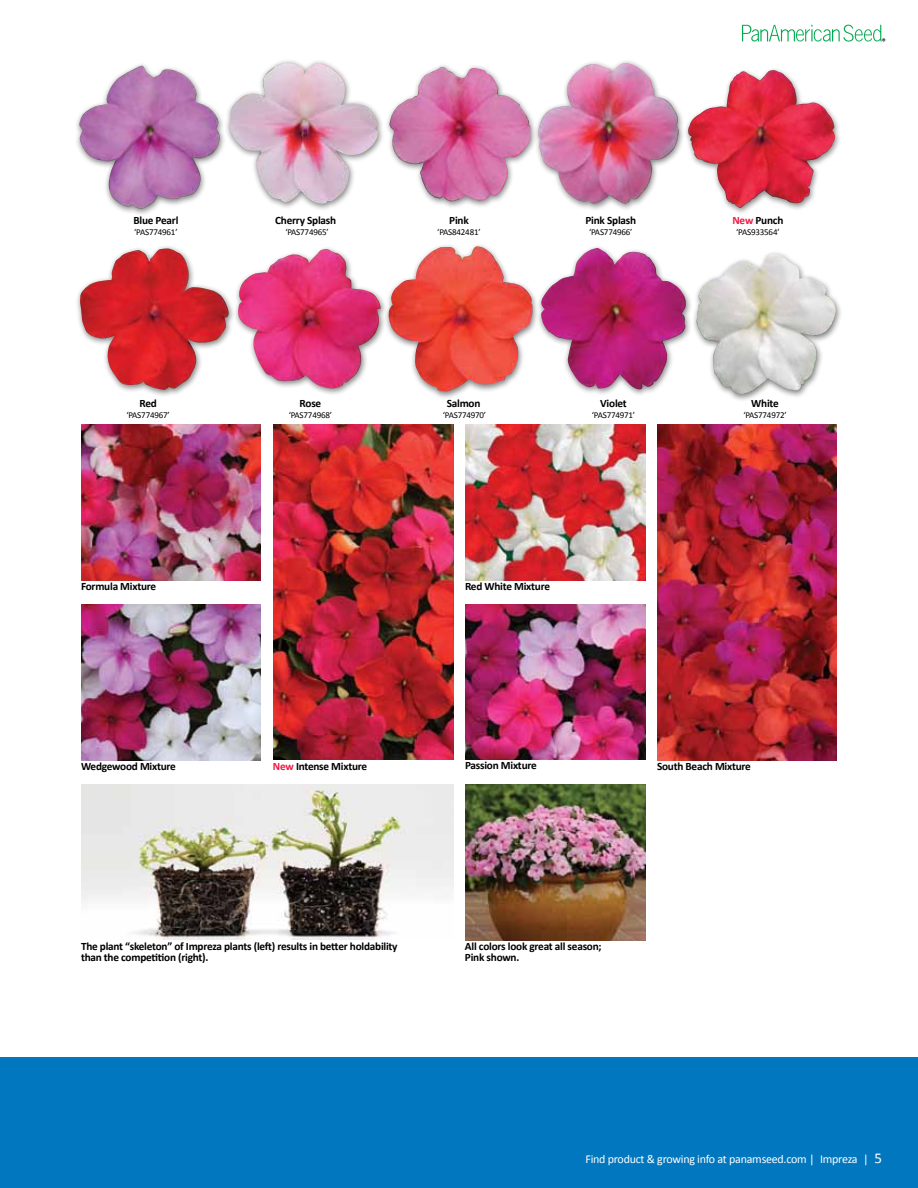
<style>
.page{position:relative;width:918px;height:1188px;background:#fff}
.page>*{position:absolute;margin:0;border:0;box-sizing:border-box;transform-origin:0 0}
.t1{font:12px "Calibri";letter-spacing:-.02em;color:#fff}
.t2{font:700 11.25px/11.2px "Calibri";letter-spacing:-.02em;color:#000}
.t3{font:9px "Calibri";letter-spacing:-.02em;color:#000}
.s1{color:#ed1944}
.s2{font-size:15px}
</style>
<div class="page">
<svg style="left:742px;top:25px;width:143px;height:17px"></svg>
<div style="left:0;top:1058px;width:918px;height:130px;background:#0077be"></div>
<div style="left:683px;top:67px;width:159px;height:149px;background:#000;opacity:.5"></div>
<img style="left:688px;top:70px;width:147px;height:138px">
<div style="left:75px;top:245px;width:161px;height:153px;background:#000;opacity:.5"></div>
<img style="left:80px;top:248px;width:149px;height:142px">
<img style="left:465px;top:424px;width:180px;height:156px">
<img style="left:273px;top:424px;width:180px;height:336px">
<img style="left:657px;top:424px;width:180px;height:336px">
<img style="left:81px;top:605px;width:180px;height:156px">
<div style="left:533px;top:60px;width:153px;height:152px;background:#000;opacity:.5"></div>
<img style="left:538px;top:63px;width:141px;height:141px">
<div style="left:385px;top:63px;width:153px;height:147px;background:#000;opacity:.5"></div>
<img style="left:389px;top:67px;width:141px;height:135px">
<div style="left:225px;top:59px;width:160px;height:153px;background:#000;opacity:.5"></div>
<img style="left:229px;top:63px;width:149px;height:141px">
<div style="left:74px;top:62px;width:153px;height:155px;background:#000;opacity:.5"></div>
<img style="left:79px;top:66px;width:141px;height:143px">
<div style="left:692px;top:250px;width:151px;height:152px;background:#000;opacity:.5"></div>
<img style="left:696px;top:254px;width:140px;height:141px">
<div style="left:537px;top:244px;width:156px;height:153px;background:#000;opacity:.5"></div>
<img style="left:541px;top:248px;width:145px;height:142px">
<div style="left:384px;top:243px;width:156px;height:157px;background:#000;opacity:.5"></div>
<img style="left:388px;top:246px;width:145px;height:146px">
<div style="left:233px;top:245px;width:154px;height:152px;background:#000;opacity:.5"></div>
<img style="left:238px;top:249px;width:144px;height:139px">
<img style="left:81px;top:424px;width:180px;height:156px">
<img style="left:465px;top:604px;width:180px;height:155px">
<img style="left:81px;top:784px;width:372px;height:156px">
<img style="left:465px;top:784px;width:180px;height:156px">
<p class="t2" style="left:133px;top:214px;width:47px">Blue Pearl</p>
<p class="t3" style="left:134px;top:226px;width:45px">‘PAS774961’</p>
<p class="t2" style="left:275px;top:214px;width:63px">Cherry Splash</p>
<p class="t3" style="left:285px;top:226px;width:45px">‘PAS774965’</p>
<p class="t2" style="left:449px;top:214px;width:21px">Pink</p>
<p class="t3" style="left:437px;top:226px;width:45px">‘PAS842481’</p>
<p class="t2" style="left:585px;top:214px;width:52px">Pink Splash</p>
<p class="t3" style="left:589px;top:226px;width:45px">‘PAS774966’</p>
<p class="t2" style="left:732px;top:214px;width:52px"><span class="s1">New</span> Punch</p>
<p class="t3" style="left:736px;top:226px;width:45px">‘PAS933564’</p>
<p class="t2" style="left:139px;top:397px;width:19px">Red</p>
<p class="t3" style="left:126px;top:409px;width:45px">‘PAS774967’</p>
<p class="t2" style="left:300px;top:397px;width:23px">Rose</p>
<p class="t3" style="left:289px;top:409px;width:45px">‘PAS774968’</p>
<p class="t2" style="left:447px;top:397px;width:35px">Salmon</p>
<p class="t3" style="left:443px;top:409px;width:45px">‘PAS774970’</p>
<p class="t2" style="left:600px;top:397px;width:28px">Violet</p>
<p class="t3" style="left:592px;top:409px;width:45px">‘PAS774971’</p>
<p class="t2" style="left:751px;top:397px;width:29px">White</p>
<p class="t3" style="left:743px;top:410px;width:45px">‘PAS774972’</p>
<p class="t2" style="left:81px;top:580px;width:77px">Formula Mixture</p>
<p class="t2" style="left:465px;top:580px;width:87px">Red White Mixture</p>
<p class="t2" style="left:465px;top:759px;width:73px">Passion Mixture</p>
<p class="t2" style="left:81px;top:760px;width:96px">Wedgewood Mixture</p>
<p class="t2" style="left:273px;top:760px;width:96px"><span class="s1">New</span> Intense Mixture</p>
<p class="t2" style="left:657px;top:760px;width:95px">South Beach Mixture</p>
<p class="t2" style="left:81px;top:940px;width:318px">The plant “skeleton” of Impreza plants (left) results in better holdability than the competition (right).</p>
<p class="t2" style="left:465px;top:940px;width:138px">All colors look great all season;<br>Pink shown.</p>
<p class="t1" style="left:585px;top:1151px;width:298px">Find product &amp; growing info at panamseed.com | Impreza | <span class="s2">5</span></p>
</div>
